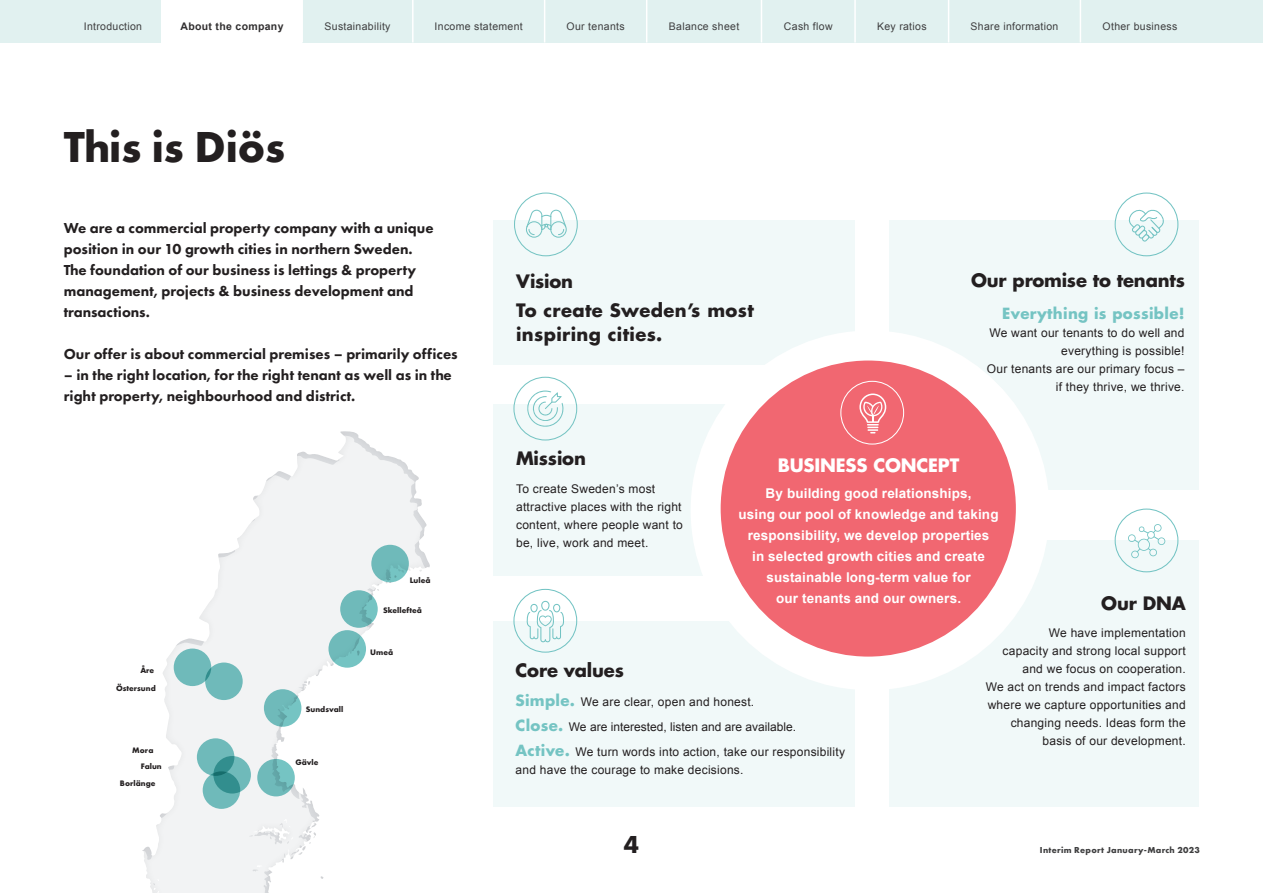
<style>
.page{position:relative;width:1263px;height:893px;background:#fff}
.page>*{position:absolute;margin:0;border:0;box-sizing:border-box;transform-origin:0 0}
.t1{font:700 45px "Futura PT";color:#231f20}
.t2{font:700 25.5px "Futura PT";color:#231f20}
.t3{font:700 18px "Futura Std";letter-spacing:-.01em;color:#231f20}
.t4{font:700 18px/24px "Futura Std";letter-spacing:.02em;color:#231f20}
.t5{font:700 18px "Futura Std";letter-spacing:-.01em;color:#fff}
.t6{font:800 15px/21px "Futura PT";color:#231f20}
.t7{font:700 15px "Futura Std";letter-spacing:.02em;color:#75c4c3}
.t8{font:700 13.5px/21px "Arial";letter-spacing:.01em;color:#fff;text-align:center}
.t9{font:12px/18px "Arial";letter-spacing:.02em;color:#231f20}
.t10{font:10.5px "Arial";letter-spacing:.03em;color:#3e3e3f}
.t11{font:700 10.5px "Arial";letter-spacing:.03em;color:#312f30}
.t12{font:700 9px "Futura PT";letter-spacing:.03em;color:#3e3e3f}
.t13{font:700 8.25px "Futura PT";color:#231f20}
.s1{font-family:"Futura Std";font-weight:700;font-size:15px;color:#75c4c3}
</style>
<div class="page">
<div style="left:0;top:0;width:1263px;height:43px;background:#e1f1f0"></div>
<hr style="left:161px;top:0;width:2px;height:43px;background:#fff">
<hr style="left:301px;top:0;width:2px;height:43px;background:#fff">
<hr style="left:412px;top:0;width:1px;height:43px;background:#fff">
<hr style="left:544px;top:0;width:1px;height:43px;background:#fff">
<hr style="left:646px;top:0;width:1px;height:43px;background:#fff">
<hr style="left:761px;top:0;width:1px;height:43px;background:#fff">
<hr style="left:854px;top:0;width:2px;height:43px;background:#fff">
<hr style="left:948px;top:0;width:1px;height:43px;background:#fff">
<hr style="left:1080px;top:0;width:1px;height:43px;background:#fff">
<svg style="left:144px;top:470px;width:220px;height:423px"></svg>
<svg style="left:266px;top:471px;width:25px;height:10px"></svg>
<svg style="left:251px;top:518px;width:4px;height:5px"></svg>
<svg style="left:330px;top:663px;width:4px;height:3px"></svg>
<svg style="left:253px;top:495px;width:5px;height:5px"></svg>
<svg style="left:297px;top:431px;width:133px;height:226px"></svg>
<svg style="left:168px;top:765px;width:6px;height:5px"></svg>
<svg style="left:218px;top:550px;width:17px;height:7px"></svg>
<svg style="left:159px;top:812px;width:9px;height:6px"></svg>
<svg style="left:246px;top:665px;width:78px;height:228px"></svg>
<svg style="left:142px;top:846px;width:10px;height:14px"></svg>
<svg style="left:176px;top:638px;width:28px;height:8px"></svg>
<svg style="left:257px;top:759px;width:38px;height:37px"></svg>
<div style="left:205px;top:662px;width:38px;height:38px;background:#6fbaba;border-radius:50%"></div>
<svg style="left:264px;top:689px;width:37px;height:38px"></svg>
<svg style="left:328px;top:630px;width:38px;height:38px"></svg>
<div style="left:371px;top:545px;width:38px;height:37px;background:#6fbaba;border-radius:50%"></div>
<svg style="left:340px;top:590px;width:38px;height:38px"></svg>
<div style="left:174px;top:649px;width:37px;height:37px;background:#6fbaba;border-radius:50%"></div>
<svg style="left:213px;top:756px;width:38px;height:37px"></svg>
<svg style="left:203px;top:771px;width:37px;height:38px"></svg>
<svg style="left:197px;top:738px;width:37px;height:38px"></svg>
<div style="left:162px;top:0;width:140px;height:43px;background:#fff"></div>
<div style="left:493px;top:220px;width:362px;height:145px;background:#f1f9f9"></div>
<div style="left:890px;top:220px;width:309px;height:270px;background:#f1f9f9"></div>
<div style="left:890px;top:540px;width:309px;height:267px;background:#f1f9f9"></div>
<div style="left:493px;top:404px;width:347px;height:171px;background:#f1f9f9"></div>
<div style="left:493px;top:621px;width:362px;height:186px;background:#f1f9f9"></div>
<svg style="left:514px;top:193px;width:64px;height:63px"></svg>
<svg style="left:513px;top:377px;width:64px;height:63px"></svg>
<svg style="left:1115px;top:193px;width:63px;height:63px"></svg>
<svg style="left:513px;top:589px;width:64px;height:64px"></svg>
<svg style="left:1115px;top:509px;width:63px;height:63px"></svg>
<div style="left:691px;top:331px;width:358px;height:359px;border:61px solid #fff;border-radius:50%"></div>
<div style="left:721px;top:361px;width:295px;height:296px;background:#f16771;border-radius:50%"></div>
<svg style="left:840px;top:381px;width:64px;height:64px"></svg>
<p class="t11" style="left:180px;top:19px;width:105px">About the company</p>
<p class="t10" style="left:84px;top:19px;width:60px">Introduction</p>
<p class="t10" style="left:184px;top:19px;width:30px">About</p>
<p class="t10" style="left:247px;top:19px;width:34px">mpany</p>
<p class="t10" style="left:324px;top:19px;width:67px">Sustainability</p>
<p class="t10" style="left:435px;top:19px;width:90px">Income statement</p>
<p class="t10" style="left:567px;top:19px;width:60px">Our tenants</p>
<p class="t10" style="left:669px;top:19px;width:72px">Balance sheet</p>
<p class="t10" style="left:784px;top:19px;width:50px">Cash flow</p>
<p class="t10" style="left:877px;top:19px;width:51px">Key ratios</p>
<p class="t10" style="left:970px;top:19px;width:89px">Share information</p>
<p class="t10" style="left:1102px;top:19px;width:76px">Other business</p>
<h1 class="t1" style="left:64px;top:118px;width:223px">This is Diös</h1>
<p class="t6" style="left:64px;top:217px;width:371px">We are a commercial property company with a unique position in our 10 growth cities in northern Sweden.<br>The foundation of our business is lettings &amp; property management, projects &amp; business development and transactions.</p>
<p class="t6" style="left:64px;top:343px;width:395px">Our offer is about commercial premises – primarily offices</p>
<p class="t6" style="left:64px;top:364px;width:389px">– in the right location, for the right tenant as well as in the right property, neighbourhood and district.</p>
<p class="t13" style="left:140px;top:665px;width:15px">Åre</p>
<p class="t13" style="left:116px;top:682px;width:41px">Östersund</p>
<p class="t13" style="left:132px;top:745px;width:23px">Mora</p>
<p class="t13" style="left:120px;top:778px;width:37px">Borlänge</p>
<p class="t13" style="left:141px;top:761px;width:22px">Falun</p>
<p class="t13" style="left:306px;top:703px;width:39px">Sundsvall</p>
<p class="t13" style="left:295px;top:757px;width:25px">Gävle</p>
<p class="t13" style="left:410px;top:574px;width:22px">Luleå</p>
<p class="t13" style="left:383px;top:605px;width:40px">Skellefteå</p>
<p class="t13" style="left:370px;top:646px;width:24px">Umeå</p>
<h3 class="t3" style="left:516px;top:269px;width:59px">Vision</h3>
<h3 class="t4" style="left:516px;top:298px;width:239px">To create Sweden’s most inspiring cities.</h3>
<h3 class="t3" style="left:971px;top:268px;width:215px">Our promise to tenants</h3>
<p class="t7" style="left:1002px;top:303px;width:184px">Everything is possible!</p>
<p class="t9" style="left:987px;top:324px;width:199px;text-align:right">We want our tenants to do well and everything is possible!<br>Our tenants are our primary focus – if they thrive, we thrive.</p>
<h3 class="t3" style="left:516px;top:446px;width:71px">Mission</h3>
<h3 class="t5" style="left:778px;top:454px;width:183px">BUSINESS CONCEPT</h3>
<p class="t8" style="left:738px;top:483px;width:262px">By building good relationships,<br>using our pool of knowledge and taking responsibility, we develop properties<br>in selected growth cities and create sustainable long-term value for<br>our tenants and our owners.</p>
<p class="t9" style="left:516px;top:480px;width:168px">To create Sweden’s most attractive places with the right content, where people want to be, live, work and meet.</p>
<h3 class="t3" style="left:1101px;top:592px;width:86px">Our DNA</h3>
<p class="t9" style="left:986px;top:624px;width:202px;text-align:right">We have implementation<br>capacity and strong local support and we focus on cooperation.<br>We act on trends and impact factors where we capture opportunities and changing needs. Ideas form the basis of our development.</p>
<h3 class="t3" style="left:516px;top:658px;width:110px">Core values</h3>
<p class="t9" style="left:516px;top:689px;width:331px;line-height:25.2px"><span class="s1">Simple.</span> We are clear, open and honest.<br><span class="s1">Close.</span> We are interested, listen and are available.<br><span class="s1">Active.</span> We turn words into action, take our responsibility</p>
<p class="t9" style="left:516px;top:761px;width:229px">and have the courage to make decisions.</p>
<h2 class="t2" style="left:624px;top:828px;width:17px">4</h2>
<p class="t12" style="left:1040px;top:844px;width:161px">Interim Report January-March 2023</p>
</div>
